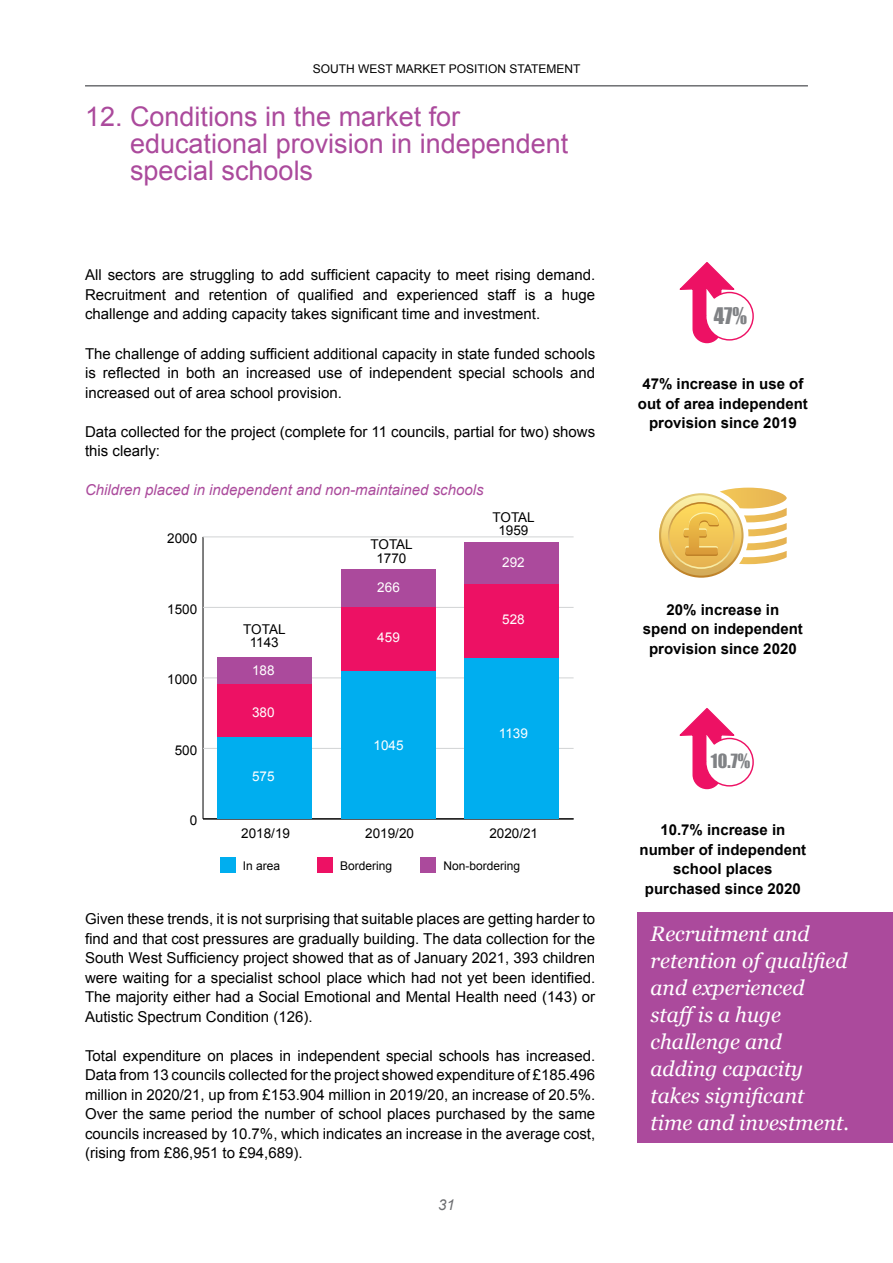
<style>
.page{position:relative;width:893px;height:1263px;background:#fff}
.page>*{position:absolute;margin:0;border:0;box-sizing:border-box;transform-origin:0 0}
.t1{font:27px/27px "Arial";color:#ab4a9c}
.t2{font:italic 21px/27px "Georgia";color:#fff}
.t3{font:21px "Impact";color:#808285}
.t4{font:18px "Impact";color:#808285}
.t5{font:15px/19.5px "Arial";color:#000;text-align:justify}
.t6{font:700 15px/19.5px "Arial";color:#000;text-align:center}
.t7{font:italic 15px "Arial";color:#ab4a9c}
.t8{font:italic 15px "Arial";color:#6d6e71}
.t9{font:13.5px "Arial";color:#000}
.t10{font:13.5px "Arial";color:#fff}
.t11{font:12px "Arial";color:#000}
</style>
<div class="page">
<hr style="left:85px;top:85px;width:723px;height:2px;background:#6d6e71">
<hr style="left:203px;top:537px;width:1px;height:282px;background:#000">
<hr style="left:203px;top:818px;width:371px;height:1px;background:#000">
<hr style="left:203px;top:748px;width:371px;height:1px;background:#d1d3d4">
<hr style="left:203px;top:677px;width:371px;height:1px;background:#d1d3d4">
<hr style="left:203px;top:607px;width:371px;height:1px;background:#d1d3d4">
<hr style="left:203px;top:536px;width:371px;height:1px;background:#d1d3d4">
<div style="left:218px;top:658px;width:94px;height:26px;background:#ab4a9c"></div>
<div style="left:341px;top:569px;width:95px;height:38px;background:#ab4a9c"></div>
<div style="left:465px;top:543px;width:94px;height:41px;background:#ab4a9c"></div>
<div style="left:218px;top:684px;width:94px;height:54px;background:#ed1164"></div>
<div style="left:341px;top:607px;width:95px;height:64px;background:#ed1164"></div>
<div style="left:465px;top:584px;width:94px;height:74px;background:#ed1164"></div>
<div style="left:218px;top:738px;width:94px;height:81px;background:#00aeef"></div>
<div style="left:341px;top:671px;width:95px;height:148px;background:#00aeef"></div>
<div style="left:465px;top:658px;width:94px;height:161px;background:#00aeef"></div>
<div style="left:220px;top:857px;width:16px;height:16px;background:#00aeef"></div>
<div style="left:317px;top:857px;width:16px;height:16px;background:#ed1164"></div>
<div style="left:420px;top:857px;width:16px;height:16px;background:#ab4a9c"></div>
<svg style="left:679px;top:262px;width:75px;height:82px"></svg>
<svg style="left:679px;top:708px;width:75px;height:82px"></svg>
<svg style="left:659px;top:488px;width:128px;height:89px"></svg>
<div style="left:638px;top:912px;width:255px;height:230px;background:#ab4a9c"></div>
<p class="t11" style="left:313px;top:60px;width:269px">SOUTH WEST MARKET POSITION STATEMENT</p>
<p class="t1" style="left:130px;top:103px;width:440px;text-indent:-45px">12. Conditions in the market for educational provision in independent special schools</p>
<p class="t5" style="left:85px;top:266px;width:512px">All sectors are struggling to add sufficient capacity to meet rising demand.<br>Recruitment and retention of qualified and experienced staff is a huge challenge and adding capacity takes significant time and investment.</p>
<p class="t5" style="left:85px;top:344px;width:512px">The challenge of adding sufficient additional capacity in state funded schools is reflected in both an increased use of independent special schools and increased out of area school provision.</p>
<p class="t5" style="left:85px;top:422px;width:512px">Data collected for the project (complete for 11 councils, partial for two) shows this clearly:</p>
<p class="t7" style="left:85px;top:480px;width:400px">Children placed in independent and non-maintained schools</p>
<p class="t9" style="left:167px;top:530px;width:32px">2000</p>
<p class="t9" style="left:167px;top:600px;width:32px">1500</p>
<p class="t9" style="left:167px;top:671px;width:32px">1000</p>
<p class="t9" style="left:175px;top:741px;width:24px">500</p>
<p class="t9" style="left:190px;top:812px;width:9px">0</p>
<p class="t9" style="left:243px;top:620px;width:44px">TOTAL</p>
<p class="t9" style="left:250px;top:633px;width:31px">1143</p>
<p class="t10" style="left:252px;top:662px;width:24px">188</p>
<p class="t10" style="left:252px;top:703px;width:24px">380</p>
<p class="t10" style="left:252px;top:767px;width:24px">575</p>
<p class="t9" style="left:370px;top:535px;width:44px">TOTAL</p>
<p class="t9" style="left:376px;top:549px;width:32px">1770</p>
<p class="t10" style="left:377px;top:578px;width:24px">266</p>
<p class="t10" style="left:377px;top:628px;width:24px">459</p>
<p class="t10" style="left:374px;top:736px;width:32px">1045</p>
<p class="t9" style="left:492px;top:508px;width:44px">TOTAL</p>
<p class="t9" style="left:498px;top:521px;width:32px">1959</p>
<p class="t10" style="left:502px;top:554px;width:24px">292</p>
<p class="t10" style="left:502px;top:610px;width:24px">528</p>
<p class="t10" style="left:499px;top:724px;width:31px">1139</p>
<p class="t9" style="left:241px;top:825px;width:50px">2018/19</p>
<p class="t9" style="left:365px;top:825px;width:50px">2019/20</p>
<p class="t9" style="left:489px;top:825px;width:50px">2020/21</p>
<p class="t11" style="left:243px;top:858px;width:39px">In area</p>
<p class="t11" style="left:340px;top:858px;width:54px">Bordering</p>
<p class="t11" style="left:443px;top:858px;width:78px">Non-bordering</p>
<p class="t5" style="left:85px;top:909px;width:512px">Given these trends, it is not surprising that suitable places are getting harder to find and that cost pressures are gradually building. The data collection for the South West Sufficiency project showed that as of January 2021, 393 children were waiting for a specialist school place which had not yet been identified.<br>The majority either had a Social Emotional and Mental Health need (143) or Autistic Spectrum Condition (126).</p>
<p class="t5" style="left:85px;top:1046px;width:512px">Total expenditure on places in independent special schools has increased.<br>Data from 13 councils collected for the project showed expenditure of £185.496 million in 2020/21, up from £153.904 million in 2019/20, an increase of 20.5%.<br>Over the same period the number of school places purchased by the same councils increased by 10.7%, which indicates an increase in the average cost, (rising from £86,951 to £94,689).</p>
<p class="t8" style="left:438px;top:1195px;width:18px">31</p>
<h1 class="t3" style="left:714px;top:299px;width:34px">47%</h1>
<p class="t6" style="left:638px;top:375px;width:172px">47% increase in use of out of area independent provision since 2019</p>
<p class="t6" style="left:667px;top:600px;width:114px">20% increase in</p>
<p class="t6" style="left:643px;top:620px;width:162px">spend on independent provision since 2020</p>
<h2 class="t4" style="left:711px;top:747px;width:41px">10.7%</h2>
<p class="t6" style="left:640px;top:820px;width:168px">10.7% increase in number of independent school places purchased since 2020</p>
<h1 class="t2" style="left:651px;top:919px;width:200px">Recruitment and retention of qualified and experienced staff is a huge challenge and adding capacity takes significant time and investment.</h1>
</div>
